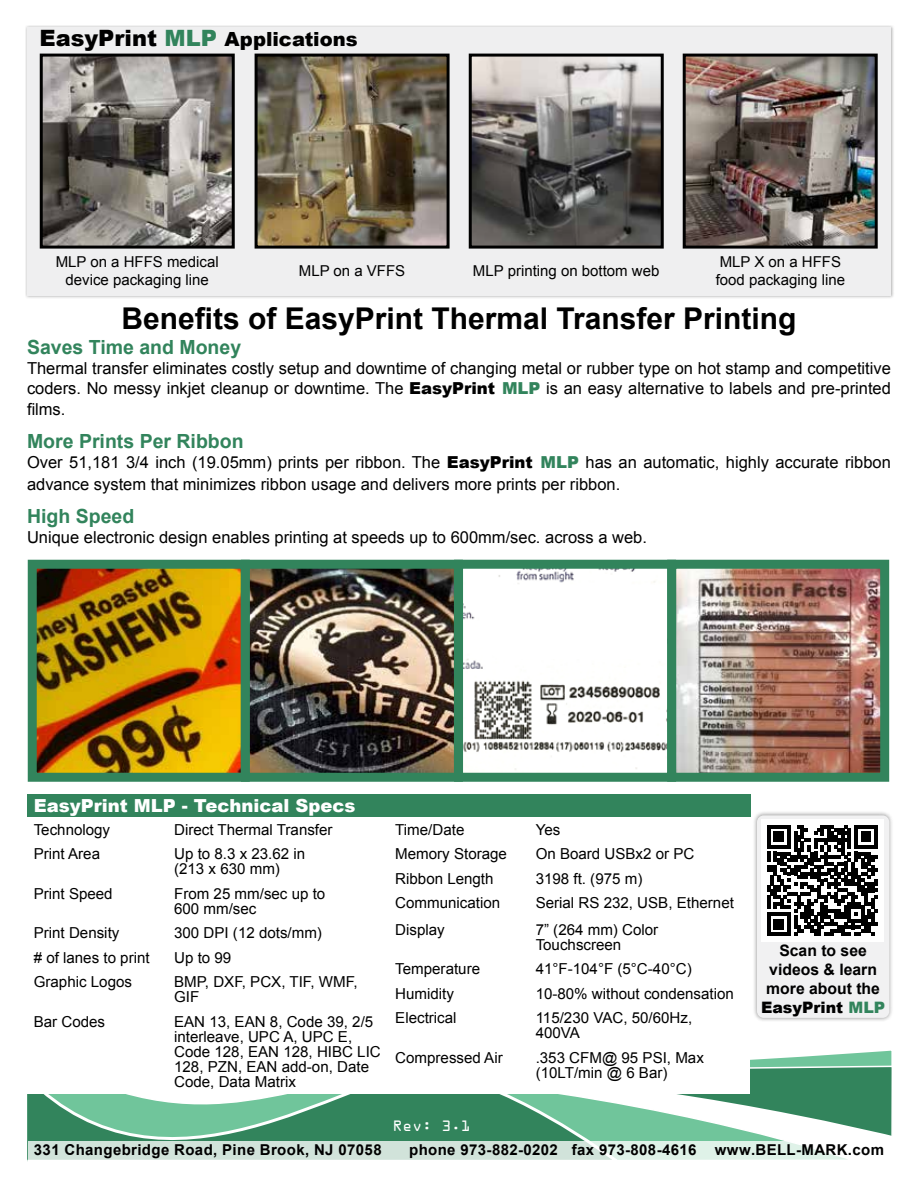
<style>
.page{position:relative;width:918px;height:1188px;background:#fff}
.page>*{position:absolute;margin:0;border:0;box-sizing:border-box;transform-origin:0 0}
.t1{font:700 30px "Arial";color:#000}
.t2{font:700 19.5px "Arial";color:#32845c}
.t3{font:900 19.5px "Arial";color:#000}
.t4{font:900 18px "Arial";color:#fff}
.t5{font:16.5px/19.8px "Arial";color:#000}
.t6{font:700 15.75px/18.9px "Arial";color:#000;text-align:center}
.t7{font:15.15px/15px "Arial";color:#000}
.t8{font:15px/18px "Arial";color:#000;text-align:center}
.t9{font:700 15px "Arial";letter-spacing:.025em;color:#000}
.t10{font:13.5px "OCRA Std";color:#fff}
.s1{font-size:22.5px}
.s2{font-size:22.5px;color:#32845c}
.s3{font-weight:900}
.s4{font-weight:900;color:#32845c}
</style>
<div class="page">
<svg style="left:854px;top:1050px;width:38px;height:86px;fill:#32845c"></svg>
<svg style="left:620px;top:1053px;width:234px;height:88px"></svg>
<svg style="left:27px;top:1094px;width:593px;height:68px;fill:#32845c"></svg>
<svg style="left:28px;top:1141px;width:820px;height:20px;fill:#d1e3da"></svg>
<div style="left:28px;top:817px;width:722px;height:277px;background:#fff"></div>
<div style="left:25px;top:25px;width:870px;height:274px;background:#000;opacity:.3"></div>
<div style="left:27px;top:27px;width:864px;height:268px;background:#efeff0"></div>
<img style="left:254px;top:53px;width:196px;height:196px">
<svg style="left:39px;top:53px;width:196px;height:196px"></svg>
<img style="left:682px;top:53px;width:196px;height:196px">
<svg style="left:468px;top:53px;width:196px;height:196px"></svg>
<div style="left:27px;top:794px;width:724px;height:23px;background:#32845c"></div>
<div style="left:752px;top:811px;width:142px;height:211px;background:#000;opacity:.4"></div>
<div style="left:757px;top:815px;width:132px;height:203px;background:#f1f1f2;border-radius:7px"></div>
<div style="left:761px;top:819px;width:122px;height:122px;background:#fff"></div>
<svg style="left:767px;top:825px;width:111px;height:111px"></svg>
<img style="left:38px;top:570px;width:202px;height:202px">
<div style="left:28px;top:560px;width:222px;height:222px;border:9px solid #32845c"></div>
<img style="left:251px;top:570px;width:628px;height:202px">
<div style="left:241px;top:560px;width:222px;height:222px;border:9px solid #32845c"></div>
<div style="left:667px;top:560px;width:222px;height:222px;border:9px solid #32845c"></div>
<div style="left:454px;top:560px;width:222px;height:222px;border:9px solid #32845c"></div>
<svg style="left:488px;top:584px;width:179px;height:75px"></svg>
<p class="t3" style="left:40px;top:25px;width:320px"><span class="s1">EasyPrint</span> <span class="s2">MLP</span> Applications</p>
<p class="t8" style="left:56px;top:253px;width:165px">MLP on a HFFS medical device packaging line</p>
<p class="t8" style="left:716px;top:253px;width:131px;text-align:left">MLP X on a HFFS food packaging line</p>
<p class="t8" style="left:299px;top:262px;width:108px">MLP on a VFFS</p>
<p class="t8" style="left:473px;top:262px;width:188px">MLP printing on bottom web</p>
<h1 class="t1" style="left:121px;top:298px;width:677px">Benefits of EasyPrint Thermal Transfer Printing</h1>
<p class="t2" style="left:27px;top:334px;width:216px">Saves Time and Money</p>
<p class="t5" style="left:27px;top:358px;width:865px">Thermal transfer eliminates costly setup and downtime of changing metal or rubber type on hot stamp and competitive coders. No messy inkjet cleanup or downtime. The <span class="s3">EasyPrint</span> <span class="s4">MLP</span> is an easy alternative to labels and pre-printed</p>
<p class="t5" style="left:27px;top:400px;width:40px">films.</p>
<p class="t2" style="left:27px;top:429px;width:218px">More Prints Per Ribbon</p>
<p class="t5" style="left:27px;top:452px;width:865px;line-height:21.6px">Over 51,181 3/4 inch (19.05mm) prints per ribbon. The <span class="s3">EasyPrint</span> <span class="s4">MLP</span> has an automatic, highly accurate ribbon advance system that minimizes ribbon usage and delivers more prints per ribbon.</p>
<p class="t2" style="left:27px;top:503px;width:109px">High Speed</p>
<p class="t5" style="left:27px;top:527px;width:621px">Unique electronic design enables printing at speeds up to 600mm/sec. across a web.</p>
<p class="t4" style="left:34px;top:793px;width:323px">EasyPrint MLP - Technical Specs</p>
<p class="t7" style="left:34px;top:822px;width:78px">Technology</p>
<p class="t7" style="left:174px;top:822px;width:160px">Direct Thermal Transfer</p>
<p class="t7" style="left:34px;top:847px;width:68px">Print Area</p>
<p class="t7" style="left:174px;top:847px;width:133px">Up to 8.3 x 23.62 in (213 x 630 mm)</p>
<p class="t7" style="left:34px;top:886px;width:80px">Print Speed</p>
<p class="t7" style="left:174px;top:886px;width:153px">From 25 mm/sec up to<br>600 mm/sec</p>
<p class="t7" style="left:34px;top:926px;width:87px">Print Density</p>
<p class="t7" style="left:174px;top:926px;width:149px">300 DPI (12 dots/mm)</p>
<p class="t7" style="left:34px;top:950px;width:117px"># of lanes to print</p>
<p class="t7" style="left:174px;top:950px;width:59px">Up to 99</p>
<p class="t7" style="left:34px;top:975px;width:100px">Graphic Logos</p>
<p class="t7" style="left:174px;top:975px;width:185px">BMP, DXF, PCX, TIF, WMF,<br>GIF</p>
<p class="t7" style="left:34px;top:1014px;width:73px">Bar Codes</p>
<p class="t7" style="left:174px;top:1014px;width:208px">EAN 13, EAN 8, Code 39, 2/5 interleave, UPC A, UPC E,<br>Code 128, EAN 128, HIBC LIC<br>128, PZN, EAN add-on, Date<br>Code, Data Matrix</p>
<p class="t7" style="left:395px;top:822px;width:71px">Time/Date</p>
<p class="t7" style="left:536px;top:822px;width:26px">Yes</p>
<p class="t7" style="left:395px;top:846px;width:113px">Memory Storage</p>
<p class="t7" style="left:536px;top:846px;width:160px">On Board USBx2 or PC</p>
<p class="t7" style="left:395px;top:871px;width:100px">Ribbon Length</p>
<p class="t7" style="left:536px;top:871px;width:108px">3198 ft. (975 m)</p>
<p class="t7" style="left:395px;top:896px;width:106px">Communication</p>
<p class="t7" style="left:536px;top:896px;width:200px">Serial RS 232, USB, Ethernet</p>
<p class="t7" style="left:395px;top:922px;width:51px">Display</p>
<p class="t7" style="left:536px;top:922px;width:124px">7” (264 mm) Color<br>Touchscreen</p>
<p class="t7" style="left:395px;top:961px;width:86px">Temperature</p>
<p class="t7" style="left:536px;top:961px;width:158px">41°F-104°F (5°C-40°C)</p>
<p class="t7" style="left:395px;top:986px;width:60px">Humidity</p>
<p class="t7" style="left:536px;top:986px;width:200px">10-80% without condensation</p>
<p class="t7" style="left:395px;top:1010px;width:63px">Electrical</p>
<p class="t7" style="left:536px;top:1010px;width:158px">115/230 VAC, 50/60Hz,<br>400VA</p>
<p class="t7" style="left:395px;top:1050px;width:109px">Compressed Air</p>
<p class="t7" style="left:536px;top:1050px;width:170px">.353 CFM@ 95 PSI, Max (10LT/min @ 6 Bar)</p>
<p class="t10" style="left:393px;top:1120px;width:79px">Rev: 3.1</p>
<p class="t6" style="left:761px;top:941px;width:126px">Scan to see videos &amp; learn more about the<br><span class="s3">EasyPrint</span> <span class="s4">MLP</span></p>
<p class="t9" style="left:34px;top:1140px;width:349px">331 Changebridge Road, Pine Brook, NJ 07058</p>
<p class="t9" style="left:409px;top:1140px;width:476px">phone 973-882-0202 fax 973-808-4616 www.BELL-MARK.com</p>
</div>
